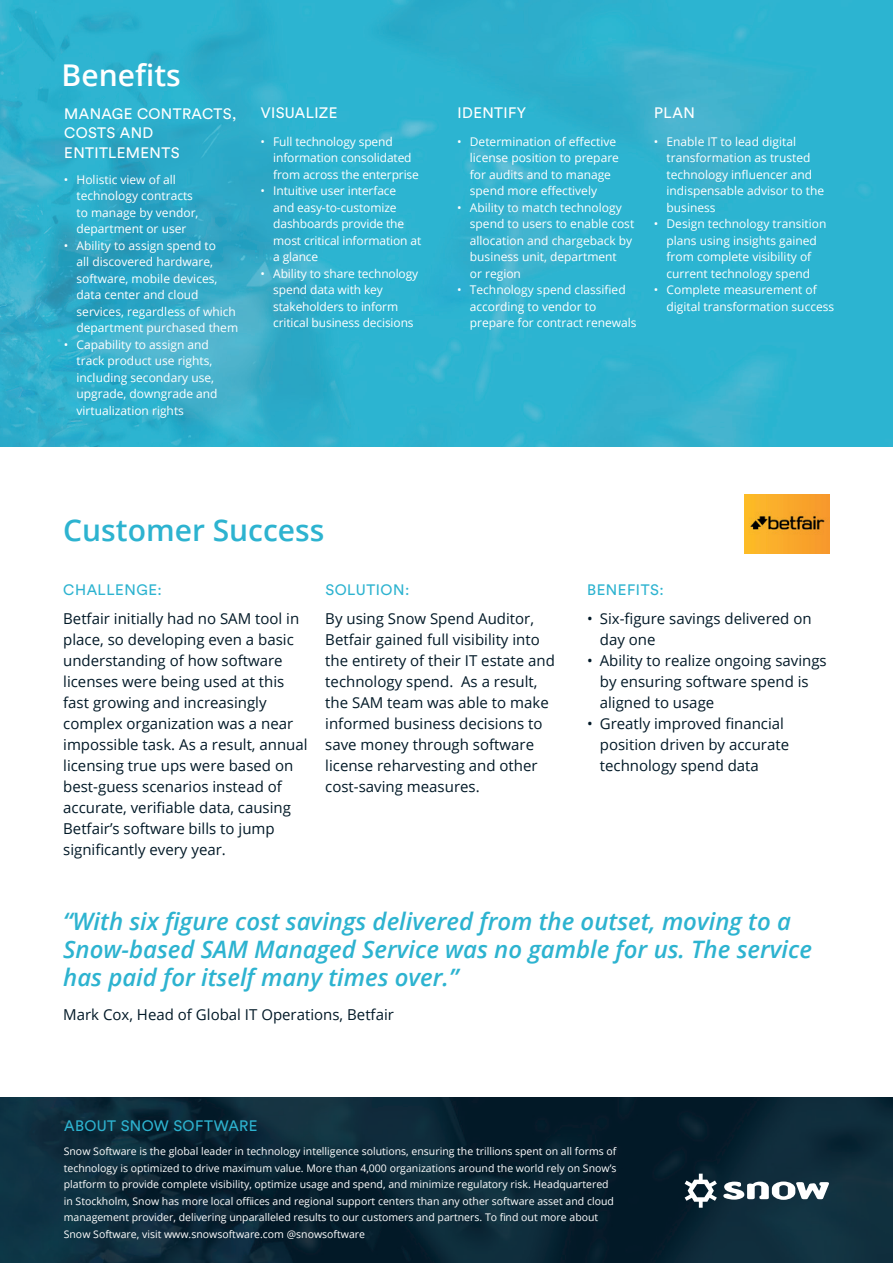
<style>
.page{position:relative;width:893px;height:1263px;background:#fff}
.page>*{position:absolute;margin:0;border:0;box-sizing:border-box;transform-origin:0 0}
.t1{font:600 30px "Open Sans";color:#2db3d0}
.t2{font:600 30px "Open Sans";color:#fff}
.t3{font:italic 600 24px/28.5px "Open Sans";color:#2db3d0}
.t4{font:15px/21px "Open Sans";color:#021927}
.t5{font:15px/19.5px "Circular Std";letter-spacing:.025em;color:#fff}
.t6{font:15px "Circular Std";letter-spacing:.035em;color:#2db3d0}
.t7{font:12px/16.5px "Open Sans";color:#fff}
.t8{font:10.5px/16.5px "Open Sans";color:#fff}
</style>
<div class="page">
<img style="left:0;top:0;width:893px;height:446px">
<img style="left:745px;top:495px;width:84px;height:58px">
<img style="left:0;top:1097px;width:893px;height:166px">
<svg style="left:723px;top:1181px;width:106px;height:19px"></svg>
<svg style="left:685px;top:1174px;width:32px;height:34px"></svg>
<h1 class="t2" style="left:62px;top:54px;width:121px">Benefits</h1>
<p class="t5" style="left:64px;top:103px;width:174px">MANAGE CONTRACTS,<br>COSTS AND<br>ENTITLEMENTS</p>
<p class="t5" style="left:261px;top:103px;width:78px">VISUALIZE</p>
<p class="t7" style="left:273px;top:133px;width:147px;text-indent:-13px">• Full technology spend information consolidated from across the enterprise</p>
<p class="t7" style="left:273px;top:182px;width:150px;text-indent:-13px">• Intuitive user interface<br>and easy-to-customize dashboards provide the most critical information at a glance</p>
<p class="t7" style="left:273px;top:265px;width:147px;text-indent:-13px">• Ability to share technology spend data with key stakeholders to inform critical business decisions</p>
<p class="t7" style="left:77px;top:171px;width:123px;text-indent:-13px">• Holistic view of all technology contracts to manage by vendor, department or user</p>
<p class="t7" style="left:77px;top:237px;width:163px;text-indent:-13px">• Ability to assign spend to<br>all discovered hardware, software, mobile devices, data center and cloud services, regardless of which department purchased them</p>
<p class="t7" style="left:77px;top:336px;width:143px;text-indent:-13px">• Capability to assign and track product use rights, including secondary use, upgrade, downgrade and virtualization rights</p>
<p class="t5" style="left:458px;top:103px;width:70px">IDENTIFY</p>
<p class="t7" style="left:470px;top:133px;width:151px;text-indent:-13px">• Determination of effective license position to prepare for audits and to manage spend more effectively</p>
<p class="t7" style="left:470px;top:199px;width:166px;text-indent:-13px">• Ability to match technology spend to users to enable cost allocation and chargeback by business unit, department<br>or region</p>
<p class="t7" style="left:470px;top:281px;width:168px;text-indent:-13px">• Technology spend classified according to vendor to prepare for contract renewals</p>
<p class="t5" style="left:654px;top:103px;width:42px">PLAN</p>
<p class="t7" style="left:666px;top:133px;width:159px;text-indent:-13px">• Enable IT to lead digital transformation as trusted technology influencer and indispensable advisor to the business</p>
<p class="t7" style="left:654px;top:215px;width:174px;text-align:center">• Design technology transition plans using insights gained from complete visibility of current technology spend</p>
<p class="t7" style="left:666px;top:281px;width:169px;text-indent:-13px">• Complete measurement of digital transformation success</p>
<h1 class="t1" style="left:63px;top:510px;width:263px">Customer Success</h1>
<p class="t6" style="left:63px;top:580px;width:100px">CHALLENGE:</p>
<p class="t4" style="left:63px;top:608px;width:246px">Betfair initially had no SAM tool in place, so developing even a basic understanding of how software licenses were being used at this fast growing and increasingly complex organization was a near impossible task. As a result, annual licensing true ups were based on best-guess scenarios instead of accurate, verifiable data, causing<br>Betfair’s software bills to jump significantly every year.</p>
<p class="t6" style="left:325px;top:580px;width:85px">SOLUTION:</p>
<p class="t4" style="left:325px;top:608px;width:231px">By using Snow Spend Auditor,<br>Betfair gained full visibility into the entirety of their IT estate and technology spend. As a result, the SAM team was able to make informed business decisions to save money through software license reharvesting and other cost-saving measures.</p>
<p class="t6" style="left:587px;top:580px;width:78px">BENEFITS:</p>
<p class="t4" style="left:600px;top:608px;width:213px;text-indent:-13px">• Six-figure savings delivered on day one</p>
<p class="t4" style="left:600px;top:650px;width:228px;text-indent:-13px">• Ability to realize ongoing savings by ensuring software spend is aligned to usage</p>
<p class="t4" style="left:600px;top:713px;width:191px;text-indent:-13px">• Greatly improved financial position driven by accurate technology spend data</p>
<h2 class="t3" style="left:63px;top:906px;width:750px">“With six figure cost savings delivered from the outset, moving to a<br>Snow-based SAM Managed Service was no gamble for us. The service has paid for itself many times over.”</h2>
<p class="t4" style="left:63px;top:1004px;width:332px">Mark Cox, Head of Global IT Operations, Betfair</p>
<p class="t6" style="left:64px;top:1116px;width:195px">ABOUT SNOW SOFTWARE</p>
<p class="t8" style="left:64px;top:1143px;width:554px">Snow Software is the global leader in technology intelligence solutions, ensuring the trillions spent on all forms of technology is optimized to drive maximum value. More than 4,000 organizations around the world rely on Snow’s platform to provide complete visibility, optimize usage and spend, and minimize regulatory risk. Headquartered in Stockholm, Snow has more local offiices and regional support centers than any other software asset and cloud management provider, delivering unparalleled results to our customers and partners. To find out more about Snow Software, visit www.snowsoftware.com @snowsoftware</p>
</div>
